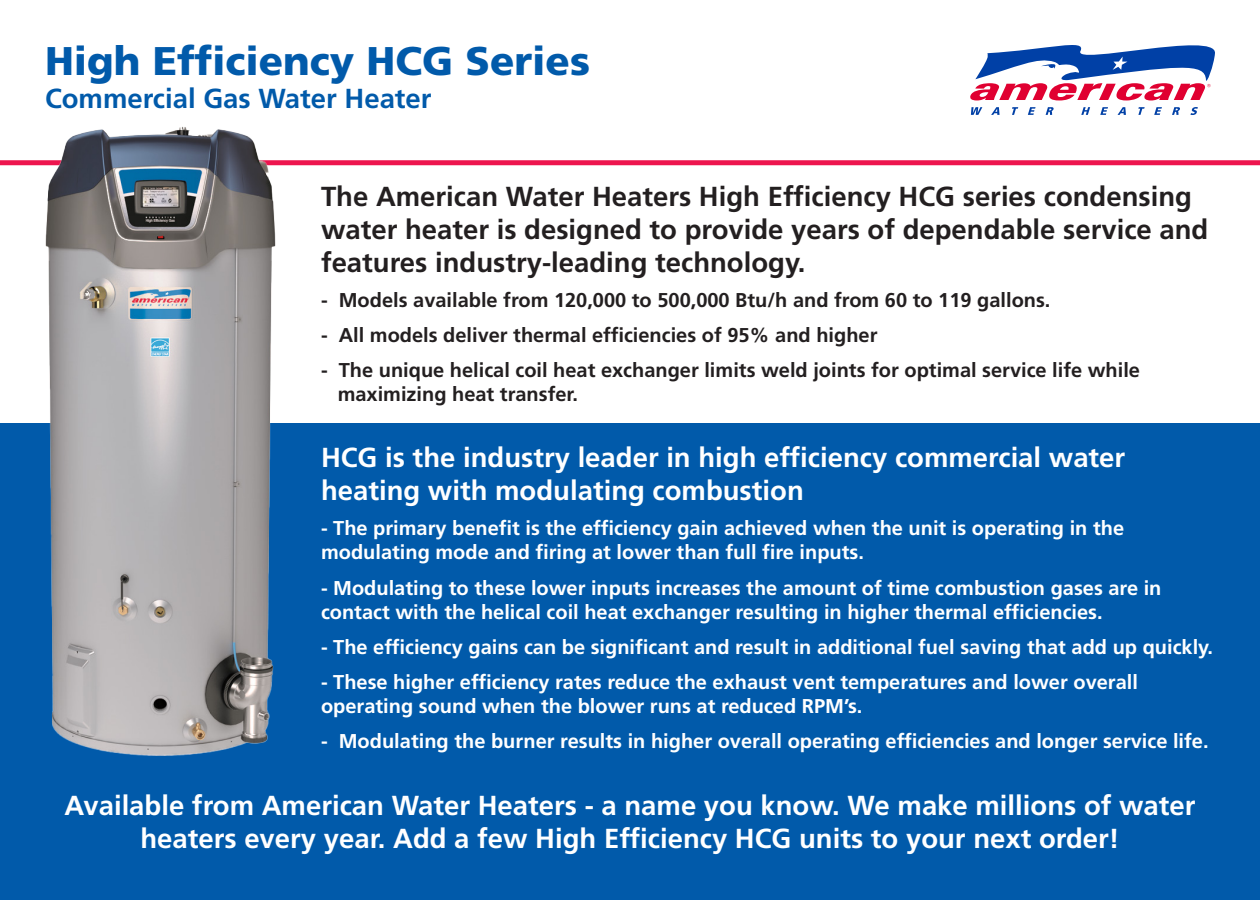
<style>
.page{position:relative;width:1260px;height:900px;background:#fff}
.page>*{position:absolute;margin:0;border:0;box-sizing:border-box;transform-origin:0 0}
.t1{font:900 40px "Frutiger LT Std";color:#015aaa}
.t2{font:700 27.5px/33px "Frutiger LT Std";color:#fff}
.t3{font:700 27.5px/33px "Frutiger LT Std";color:#231f20}
.t4{font:700 27.5px "Frutiger LT Std";color:#015aaa}
.t5{font:700 20px/24px "Frutiger LT Std";color:#fff}
.t6{font:700 20px "Frutiger LT Std";color:#231f20}
</style>
<div class="page">
<div style="left:0;top:424px;width:1260px;height:476px;background:#015aaa"></div>
<div style="left:0;top:160px;width:1260px;height:5px;background:#ed154e"></div>
<img style="left:45px;top:126px;width:230px;height:630px">
<svg style="left:971px;top:107px;width:11px;height:8px"></svg>
<svg style="left:991px;top:107px;width:9px;height:8px"></svg>
<svg style="left:1012px;top:107px;width:6px;height:8px"></svg>
<svg style="left:1028px;top:107px;width:8px;height:8px"></svg>
<svg style="left:1046px;top:107px;width:8px;height:8px"></svg>
<svg style="left:1081px;top:107px;width:9px;height:8px"></svg>
<svg style="left:1100px;top:107px;width:8px;height:8px"></svg>
<svg style="left:1118px;top:107px;width:8px;height:8px"></svg>
<svg style="left:1138px;top:107px;width:7px;height:8px"></svg>
<svg style="left:1154px;top:107px;width:8px;height:8px"></svg>
<svg style="left:1172px;top:107px;width:8px;height:8px"></svg>
<svg style="left:1190px;top:107px;width:8px;height:8px"></svg>
<svg style="left:970px;top:45px;width:245px;height:55px"></svg>
<p class="t1" style="left:45px;top:37px;width:546px">High Efficiency HCG Series</p>
<p class="t4" style="left:45px;top:82px;width:388px">Commercial Gas Water Heater</p>
<p class="t3" style="left:321px;top:180px;width:889px">The American Water Heaters High Efficiency HCG series condensing water heater is designed to provide years of dependable service and features industry-leading technology.</p>
<p class="t6" style="left:321px;top:288px;width:731px">- Models available from 120,000 to 500,000 Btu/h and from 60 to 119 gallons.</p>
<p class="t6" style="left:321px;top:323px;width:558px">- All models deliver thermal efficiencies of 95% and higher</p>
<p class="t6" style="left:321px;top:359px;width:821px">- The unique helical coil heat exchanger limits weld joints for optimal service life while</p>
<p class="t6" style="left:338px;top:383px;width:242px">maximizing heat transfer.</p>
<p class="t2" style="left:321px;top:441px;width:806px">HCG is the industry leader in high efficiency commercial water heating with modulating combustion</p>
<p class="t5" style="left:321px;top:516px;width:805px">- The primary benefit is the efficiency gain achieved when the unit is operating in the modulating mode and firing at lower than full fire inputs.</p>
<p class="t5" style="left:321px;top:576px;width:842px">- Modulating to these lower inputs increases the amount of time combustion gases are in contact with the helical coil heat exchanger resulting in higher thermal efficiencies.</p>
<p class="t5" style="left:321px;top:635px;width:894px">- The efficiency gains can be significant and result in additional fuel saving that add up quickly.</p>
<p class="t5" style="left:321px;top:670px;width:818px">- These higher efficiency rates reduce the exhaust vent temperatures and lower overall operating sound when the blower runs at reduced RPM’s.</p>
<p class="t5" style="left:321px;top:729px;width:889px">- Modulating the burner results in higher overall operating efficiencies and longer service life.</p>
<p class="t2" style="left:64px;top:790px;width:1133px;text-align:center">Available from American Water Heaters - a name you know. We make millions of water heaters every year. Add a few High Efficiency HCG units to your next order!</p>
</div>
